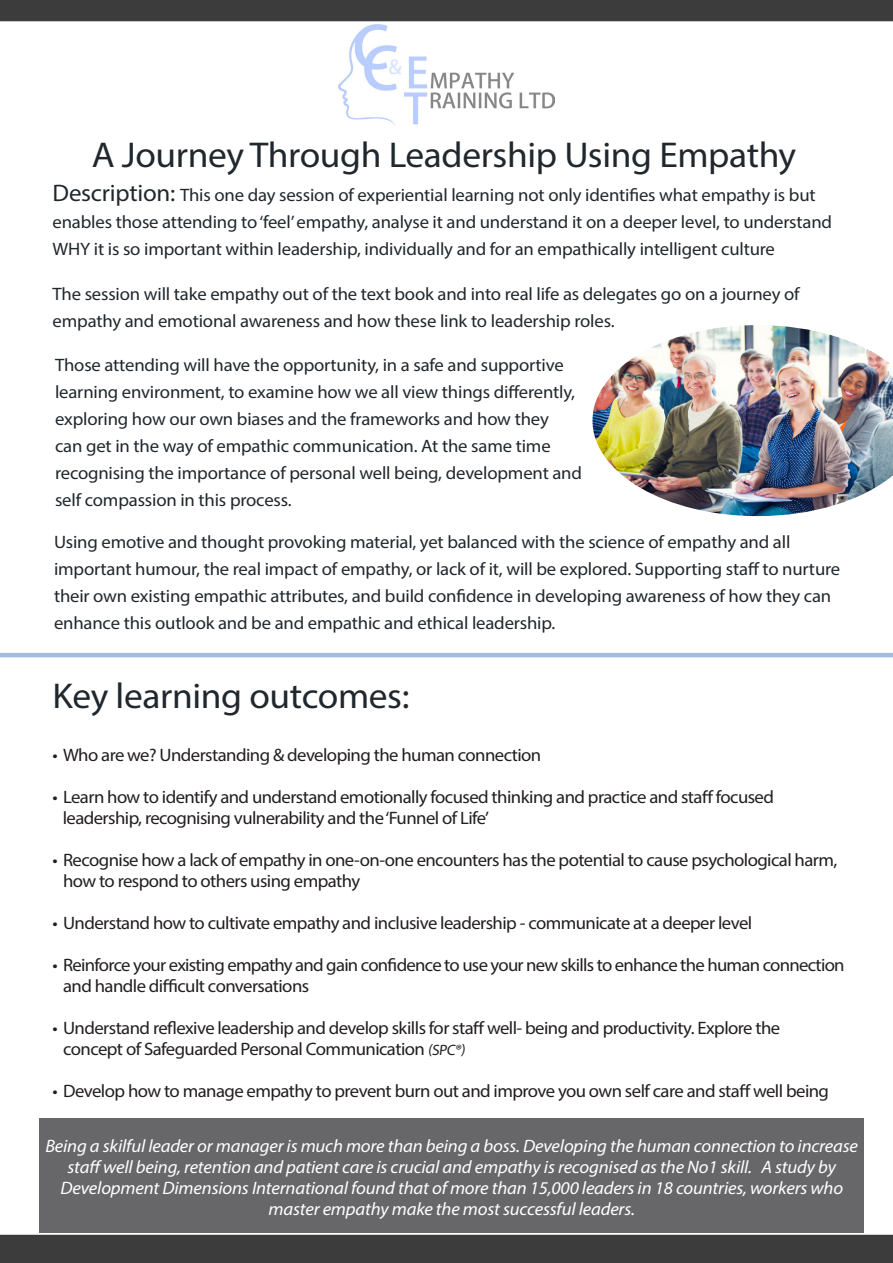
<style>
.page{position:relative;width:893px;height:1263px;background:#fff}
.page>*{position:absolute;margin:0;border:0;box-sizing:border-box;transform-origin:0 0}
.t1{font:36px "Myriad Pro";letter-spacing:-.01em;color:#21282d;scale:1.04 1}
.t2{font:18px/27px "Myriad Pro";letter-spacing:-.01em;color:#21282d;scale:1.04 1}
.t3{font:18px/21px "Myriad Pro";letter-spacing:-.03em;color:#231f20;scale:1.04 1}
.t4{font:italic 18px/21px "Myriad Pro";letter-spacing:-.01em;color:#fff;text-align:center;scale:1.04 1}
.s1{font-size:24px}
.s2{font-size:15px}
</style>
<div class="page">
<hr style="left:0;top:653px;width:893px;height:4px;background:#a1bedc">
<img style="left:592px;top:325px;width:301px;height:191px">
<img style="left:338px;top:25px;width:217px;height:100px">
<div style="left:0;top:0;width:893px;height:21px;background:#3c3c3d"></div>
<div style="left:0;top:1235px;width:893px;height:28px;background:#3c3c3d"></div>
<div style="left:39px;top:1118px;width:825px;height:115px;background:#67676a"></div>
<p class="t1" style="left:92px;top:133px;width:679px">A Journey Through Leadership Using Empathy</p>
<p class="t2" style="left:53px;top:181px;width:751px"><span class="s1">Description:</span> This one day session of experiential learning not only identifies what empathy is but enables those attending to ‘feel’ empathy, analyse it and understand it on a deeper level, to understand<br>WHY it is so important within leadership, individually and for an empathically intelligent culture</p>
<p class="t2" style="left:53px;top:280px;width:720px">The session will take empathy out of the text book and into real life as delegates go on a journey of empathy and emotional awareness and how these link to leadership roles.</p>
<p class="t2" style="left:55px;top:351px;width:508px">Those attending will have the opportunity, in a safe and supportive learning environment, to examine how we all view things differently, exploring how our own biases and the frameworks and how they<br>can get in the way of empathic communication. At the same time recognising the importance of personal well being, development and self compassion in this process.</p>
<p class="t2" style="left:54px;top:528px;width:757px">Using emotive and thought provoking material, yet balanced with the science of empathy and all important humour, the real impact of empathy, or lack of it, will be explored. Supporting staff to nurture their own existing empathic attributes, and build confidence in developing awareness of how they can enhance this outlook and be and empathic and ethical leadership.</p>
<p class="t1" style="left:52px;top:673px;width:345px">Key learning outcomes:</p>
<p class="t3" style="left:52px;top:744px;width:472px">• Who are we? Understanding &amp; developing the human connection</p>
<p class="t3" style="left:63px;top:786px;width:685px;text-indent:-10px">• Learn how to identify and understand emotionally focused thinking and practice and staff focused leadership, recognising vulnerability and the ‘Funnel of Life’</p>
<p class="t3" style="left:63px;top:849px;width:746px;text-indent:-11px">• Recognise how a lack of empathy in one-on-one encounters has the potential to cause psychological harm, how to respond to others using empathy</p>
<p class="t3" style="left:52px;top:912px;width:674px">• Understand how to cultivate empathy and inclusive leadership - communicate at a deeper level</p>
<p class="t3" style="left:63px;top:954px;width:753px;text-indent:-11px">• Reinforce your existing empathy and gain confidence to use your new skills to enhance the human connection and handle difficult conversations</p>
<p class="t3" style="left:63px;top:1017px;width:691px;text-indent:-11px">• Understand reflexive leadership and develop skills for staff well- being and productivity. Explore the concept of Safeguarded Personal Communication <span class="s2">(SPC®)</span></p>
<p class="t3" style="left:52px;top:1080px;width:748px">• Develop how to manage empathy to prevent burn out and improve you own self care and staff well being</p>
<p class="t4" style="left:45px;top:1135px;width:783px">Being a skilful leader or manager is much more than being a boss. Developing the human connection to increase staff well being, retention and patient care is crucial and empathy is recognised as the No1 skill. A study by Development Dimensions International found that of more than 15,000 leaders in 18 countries, workers who master empathy make the most successful leaders.</p>
</div>
